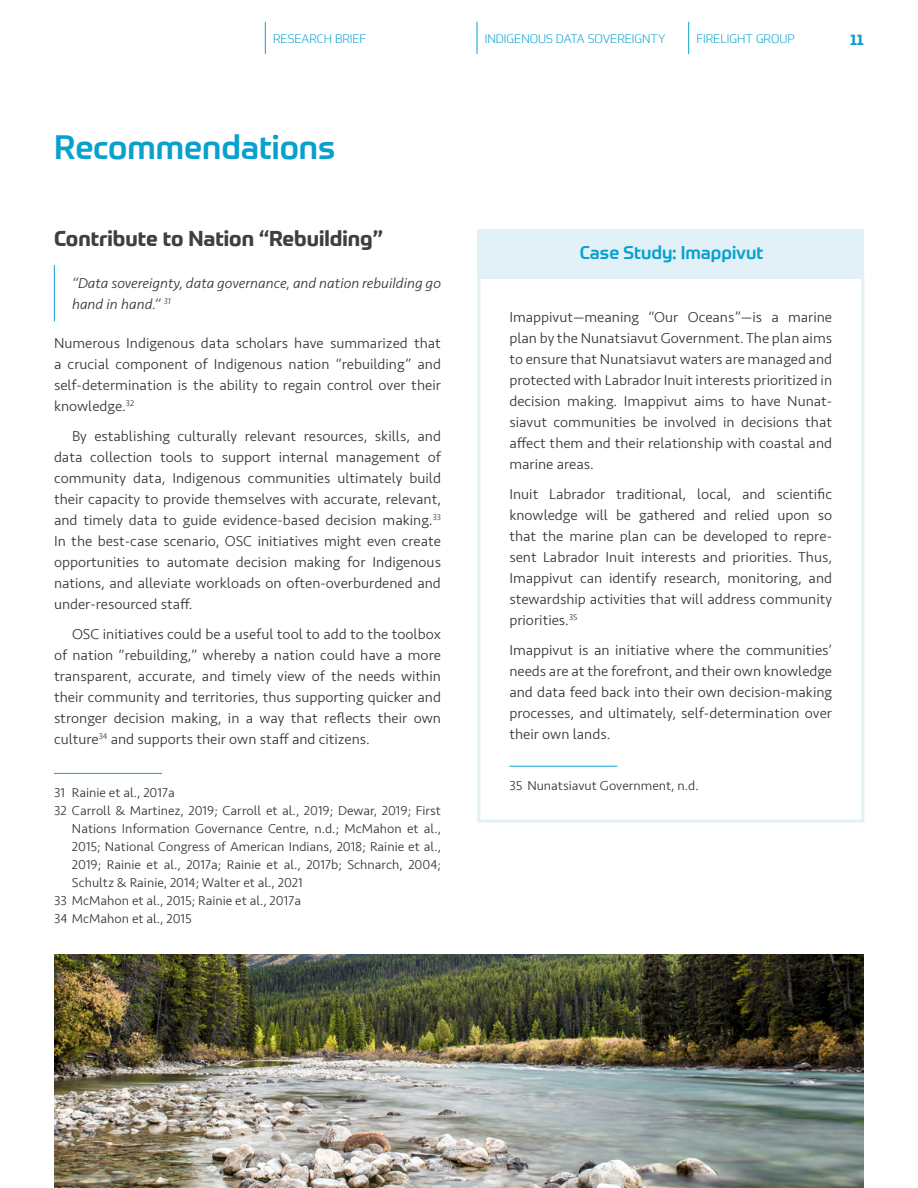
<style>
.page{position:relative;width:918px;height:1188px;background:#fff}
.page>*{position:absolute;margin:0;border:0;box-sizing:border-box;transform-origin:0 0}
.t1{font:500 33px "Prometo";color:#08a1cd}
.t2{font:700 21px "Prometo";color:#3f3f3f}
.t3{font:500 18px "Prometo";color:#08a1cd}
.t4{font:300 15px/21px "Seravek";color:#323232;text-align:justify}
.t5{font:italic 300 15px/21px "Seravek";color:#323232}
.t6{font:700 15px "Prometo";color:#08a1cd}
.t7{font:300 13.5px "Seravek";color:#323232}
.t8{font:300 12px "Prometo";color:#08a1cd}
</style>
<div class="page">
<hr style="left:265px;top:22px;width:1px;height:32px;background:#08a1cd">
<hr style="left:477px;top:22px;width:1px;height:32px;background:#08a1cd">
<hr style="left:688px;top:22px;width:1px;height:32px;background:#08a1cd">
<hr style="left:54px;top:773px;width:108px;height:1px;background:#08a1cd">
<div style="left:477px;top:276px;width:387px;height:547px;border:3px solid #e2f0f7"></div>
<div style="left:477px;top:230px;width:387px;height:46px;background:#e2f0f7"></div>
<hr style="left:509px;top:766px;width:108px;height:1px;background:#08a1cd">
<hr style="left:54px;top:265px;width:1px;height:56px;background:#08a1cd">
<img style="left:54px;top:954px;width:810px;height:234px">
<p class="t8" style="left:273px;top:31px;width:95px">RESEARCH BRIEF</p>
<p class="t8" style="left:485px;top:31px;width:182px">INDIGENOUS DATA SOVEREIGNTY</p>
<p class="t8" style="left:696px;top:31px;width:100px">FIRELIGHT GROUP</p>
<p class="t6" style="left:850px;top:30px;width:15px">11</p>
<h1 class="t1" style="left:54px;top:127px;width:283px">Recommendations</h1>
<h2 class="t2" style="left:54px;top:225px;width:331px">Contribute to Nation “Rebuilding”</h2>
<p class="t5" style="left:72px;top:273px;width:370px">“Data sovereignty, data governance, and nation rebuilding go hand in hand.” <sup>31</sup></p>
<p class="t4" style="left:54px;top:333px;width:388px">Numerous Indigenous data scholars have summarized that a crucial component of Indigenous nation “rebuilding” and self-determination is the ability to regain control over their knowledge.<sup>32</sup></p>
<p class="t4" style="left:54px;top:426px;width:389px;text-indent:18px">By establishing culturally relevant resources, skills, and data collection tools to support internal management of community data, Indigenous communities ultimately build their capacity to provide themselves with accurate, relevant, and timely data to guide evidence-based decision making.<sup>33<br></sup>In the best-case scenario, OSC initiatives might even create opportunities to automate decision making for Indigenous nations, and alleviate workloads on often-overburdened and under-resourced staff.</p>
<p class="t4" style="left:54px;top:624px;width:389px;text-indent:18px">OSC initiatives could be a useful tool to add to the toolbox of nation “rebuilding,” whereby a nation could have a more transparent, accurate, and timely view of the needs within their community and territories, thus supporting quicker and stronger decision making, in a way that reflects their own culture<sup>34</sup> and supports their own staff and citizens.</p>
<p class="t7" style="left:54px;top:785px;width:122px">31 Rainie et al., 2017a</p>
<p class="t7" style="left:54px;top:803px;width:388px">32 Carroll &amp; Martinez, 2019; Carroll et al., 2019; Dewar, 2019; First</p>
<p class="t7" style="left:72px;top:821px;width:370px">Nations Information Governance Centre, n.d.; McMahon et al.,</p>
<p class="t7" style="left:72px;top:839px;width:371px">2015; National Congress of American Indians, 2018; Rainie et al.,</p>
<p class="t7" style="left:72px;top:857px;width:370px">2019; Rainie et al., 2017a; Rainie et al., 2017b; Schnarch, 2004;</p>
<p class="t7" style="left:72px;top:875px;width:232px">Schultz &amp; Rainie, 2014; Walter et al., 2021</p>
<p class="t7" style="left:54px;top:893px;width:249px">33 McMahon et al., 2015; Rainie et al., 2017a</p>
<p class="t7" style="left:54px;top:911px;width:139px">34 McMahon et al., 2015</p>
<p class="t3" style="left:580px;top:242px;width:185px">Case Study: Imappivut</p>
<p class="t4" style="left:509px;top:307px;width:324px">Imappivut—meaning “Our Oceans”—is a marine plan by the Nunatsiavut Government. The plan aims to ensure that Nunatsiavut waters are managed and protected with Labrador Inuit interests prioritized in decision making. Imappivut aims to have Nunat&shy;siavut communities be involved in decisions that affect them and their relationship with coastal and marine areas.</p>
<p class="t4" style="left:509px;top:484px;width:324px">Inuit Labrador traditional, local, and scientific knowledge will be gathered and relied upon so that the marine plan can be developed to repre&shy;sent Labrador Inuit interests and priorities. Thus, Imappivut can identify research, monitoring, and stewardship activities that will address community priorities.<sup>35</sup></p>
<p class="t4" style="left:509px;top:640px;width:324px">Imappivut is an initiative where the communities’ needs are at the forefront, and their own knowledge and data feed back into their own decision-making processes, and ultimately, self-determination over their own lands.</p>
<p class="t7" style="left:509px;top:778px;width:191px">35 Nunatsiavut Government, n.d.</p>
</div>
